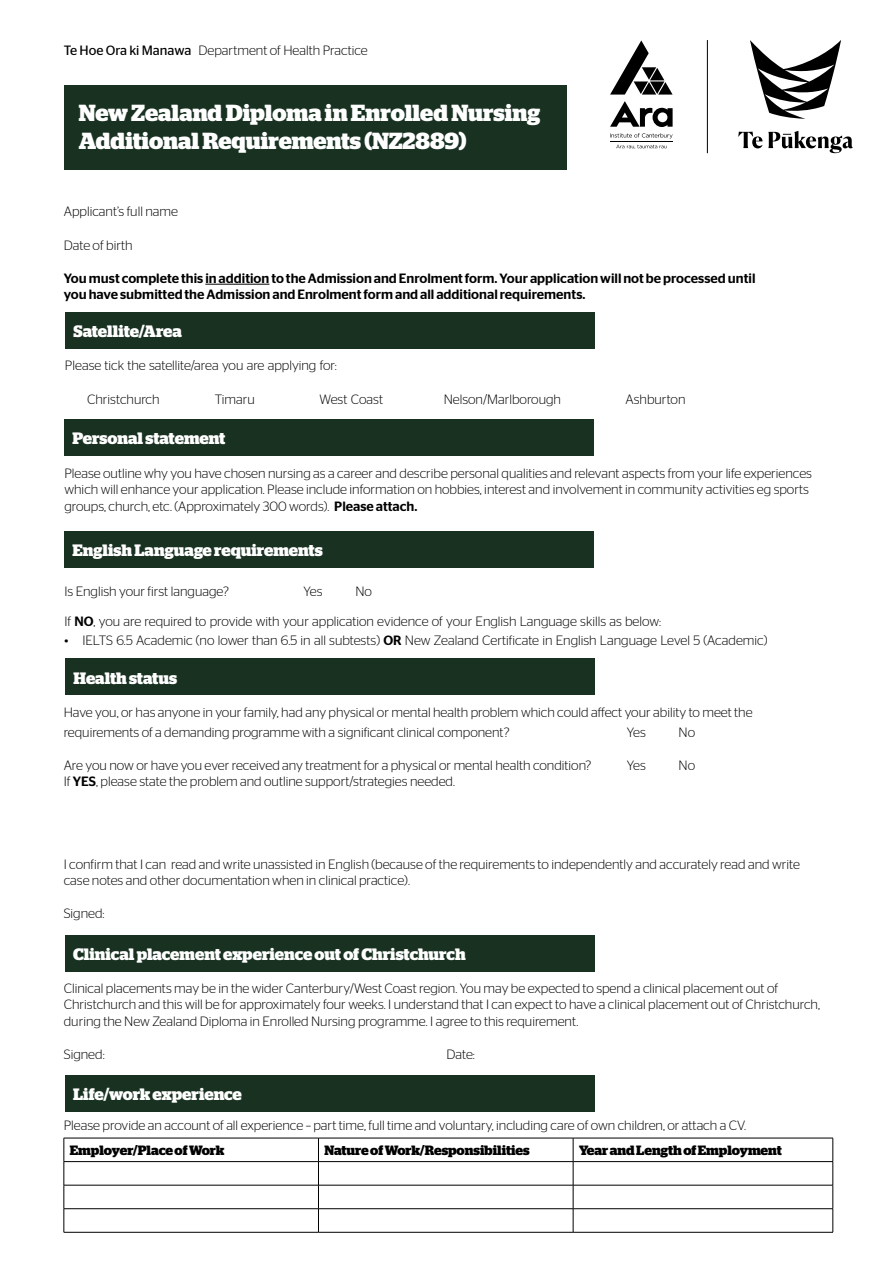
<style>
.page{position:relative;width:893px;height:1263px;background:#fff}
.page>*{position:absolute;margin:0;border:0;box-sizing:border-box;transform-origin:0 0}
.t1{font:700 23.25px/28.5px "Stag";color:#fff}
.t2{font:700 16.5px "Stag";color:#fff}
.t3{font:300 13.5px/16.5px "Stag Sans";color:#000}
.t4{font:500 13.5px/16.5px "Stag Sans";color:#000}
.t5{font:700 13.5px "Stag";letter-spacing:-.005em;color:#000}
.s1{font-weight:400}
.s2{font-weight:500}
</style>
<div class="page">
<div style="left:65px;top:936px;width:529px;height:36px;background:#183121"></div>
<div style="left:64px;top:420px;width:530px;height:36px;background:#183121"></div>
<div style="left:64px;top:532px;width:530px;height:36px;background:#183121"></div>
<div style="left:65px;top:659px;width:530px;height:36px;background:#183121"></div>
<hr style="left:205px;top:284px;width:64px;height:1px;background:#000">
<div style="left:65px;top:312px;width:530px;height:37px;background:#183121"></div>
<div style="left:65px;top:1075px;width:529px;height:36px;background:#183121"></div>
<hr style="left:64px;top:1138px;width:254px;height:1px;background:#000">
<hr style="left:318px;top:1138px;width:255px;height:1px;background:#000">
<hr style="left:573px;top:1138px;width:260px;height:1px;background:#000">
<svg style="left:64px;top:1138px;width:1px;height:94px"></svg>
<hr style="left:64px;top:1161px;width:254px;height:1px;background:#000">
<hr style="left:318px;top:1161px;width:255px;height:1px;background:#000">
<hr style="left:573px;top:1161px;width:260px;height:1px;background:#000">
<svg style="left:318px;top:1138px;width:1px;height:94px"></svg>
<svg style="left:573px;top:1138px;width:1px;height:94px"></svg>
<svg style="left:833px;top:1138px;width:1px;height:94px"></svg>
<hr style="left:64px;top:1185px;width:254px;height:1px;background:#000">
<hr style="left:318px;top:1185px;width:255px;height:1px;background:#000">
<hr style="left:573px;top:1185px;width:260px;height:1px;background:#000">
<hr style="left:64px;top:1208px;width:254px;height:1px;background:#000">
<hr style="left:318px;top:1208px;width:255px;height:1px;background:#000">
<hr style="left:573px;top:1208px;width:260px;height:1px;background:#000">
<hr style="left:64px;top:1232px;width:254px;height:1px;background:#000">
<hr style="left:318px;top:1232px;width:255px;height:1px;background:#000">
<hr style="left:573px;top:1232px;width:260px;height:1px;background:#000">
<div style="left:65px;top:85px;width:502px;height:85px;background:#183121"></div>
<svg style="left:750px;top:40px;width:91px;height:79px"></svg>
<svg style="left:738px;top:131px;width:115px;height:22px"></svg>
<svg style="left:610px;top:40px;width:63px;height:55px"></svg>
<svg style="left:610px;top:133px;width:63px;height:5px"></svg>
<svg style="left:616px;top:145px;width:50px;height:4px"></svg>
<svg style="left:610px;top:101px;width:63px;height:26px"></svg>
<hr style="left:610px;top:141px;width:63px;height:1px;background:#000">
<hr style="left:707px;top:40px;width:1px;height:113px;background:#000">
<p class="t3" style="left:64px;top:42px;width:306px"><span class="s1">Te Hoe Ora ki Manawa</span> Department of Health Practice</p>
<h1 class="t1" style="left:79px;top:99px;width:463px">New Zealand Diploma in Enrolled Nursing<br>Additional Requirements (NZ2889)</h1>
<p class="t3" style="left:64px;top:203px;width:116px">Applicant’s full name</p>
<p class="t3" style="left:64px;top:237px;width:70px">Date of birth</p>
<p class="t4" style="left:64px;top:270px;width:693px">You must complete this in addition to the Admission and Enrolment form. Your application will not be processed until you have submitted the Admission and Enrolment form and all additional requirements.</p>
<p class="t2" style="left:73px;top:322px;width:110px">Satellite/Area</p>
<p class="t3" style="left:65px;top:357px;width:273px">Please tick the satellite/area you are applying for:</p>
<p class="t3" style="left:87px;top:391px;width:74px">Christchurch</p>
<p class="t3" style="left:215px;top:391px;width:42px">Timaru</p>
<p class="t3" style="left:319px;top:391px;width:65px">West Coast</p>
<p class="t3" style="left:444px;top:391px;width:119px">Nelson/Marlborough</p>
<p class="t3" style="left:625px;top:391px;width:61px">Ashburton</p>
<p class="t2" style="left:72px;top:429px;width:154px">Personal statement</p>
<p class="t3" style="left:64px;top:465px;width:749px">Please outline why you have chosen nursing as a career and describe personal qualities and relevant aspects from your life experiences which will enhance your application. Please include information on hobbies, interest and involvement in community activities eg sports groups, church, etc. (Approximately 300 words). <span class="s2">Please attach.</span></p>
<p class="t2" style="left:72px;top:541px;width:252px">English Language requirements</p>
<p class="t3" style="left:64px;top:583px;width:166px">Is English your first language?</p>
<p class="t3" style="left:303px;top:583px;width:21px">Yes</p>
<p class="t3" style="left:355px;top:583px;width:18px">No</p>
<p class="t3" style="left:64px;top:613px;width:598px">If <span class="s2">NO</span>, you are required to provide with your application evidence of your English Language skills as below:</p>
<p class="t3" style="left:64px;top:632px;width:705px">• IELTS 6.5 Academic (no lower than 6.5 in all subtests) <span class="s2">OR</span> New Zealand Certificate in English Language Level 5 (Academic)</p>
<p class="t2" style="left:74px;top:668px;width:105px">Health status</p>
<p class="t3" style="left:64px;top:703px;width:690px;line-height:19.5px">Have you, or has anyone in your family, had any physical or mental health problem which could affect your ability to meet the requirements of a demanding programme with a significant clinical component?</p>
<p class="t3" style="left:627px;top:724px;width:21px">Yes</p>
<p class="t3" style="left:679px;top:724px;width:18px">No</p>
<p class="t3" style="left:64px;top:757px;width:529px">Are you now or have you ever received any treatment for a physical or mental health condition?</p>
<p class="t3" style="left:627px;top:757px;width:21px">Yes</p>
<p class="t3" style="left:679px;top:757px;width:18px">No</p>
<p class="t3" style="left:64px;top:773px;width:393px">If <span class="s2">YES</span>, please state the problem and outline support/strategies needed.</p>
<p class="t3" style="left:64px;top:856px;width:738px">I confirm that I can read and write unassisted in English (because of the requirements to independently and accurately read and write case notes and other documentation when in clinical practice).</p>
<p class="t3" style="left:64px;top:905px;width:42px">Signed:</p>
<p class="t2" style="left:73px;top:945px;width:394px">Clinical placement experience out of Christchurch</p>
<p class="t3" style="left:64px;top:979px;width:758px">Clinical placements may be in the wider Canterbury/West Coast region. You may be expected to spend a clinical placement out of<br>Christchurch and this will be for approximately four weeks. I understand that I can expect to have a clinical placement out of Christchurch, during the New Zealand Diploma in Enrolled Nursing programme. I agree to this requirement.</p>
<p class="t3" style="left:64px;top:1045px;width:42px">Signed:</p>
<p class="t3" style="left:446px;top:1045px;width:30px">Date:</p>
<p class="t2" style="left:73px;top:1084px;width:170px">Life/work experience</p>
<p class="t3" style="left:64px;top:1116px;width:684px">Please provide an account of all experience – part time, full time and voluntary, including care of own children, or attach a CV.</p>
<p class="t5" style="left:70px;top:1142px;width:156px">Employer/Place of Work</p>
<p class="t5" style="left:324px;top:1142px;width:207px">Nature of Work/Responsibilities</p>
<p class="t5" style="left:579px;top:1142px;width:204px">Year and Length of Employment</p>
</div>
